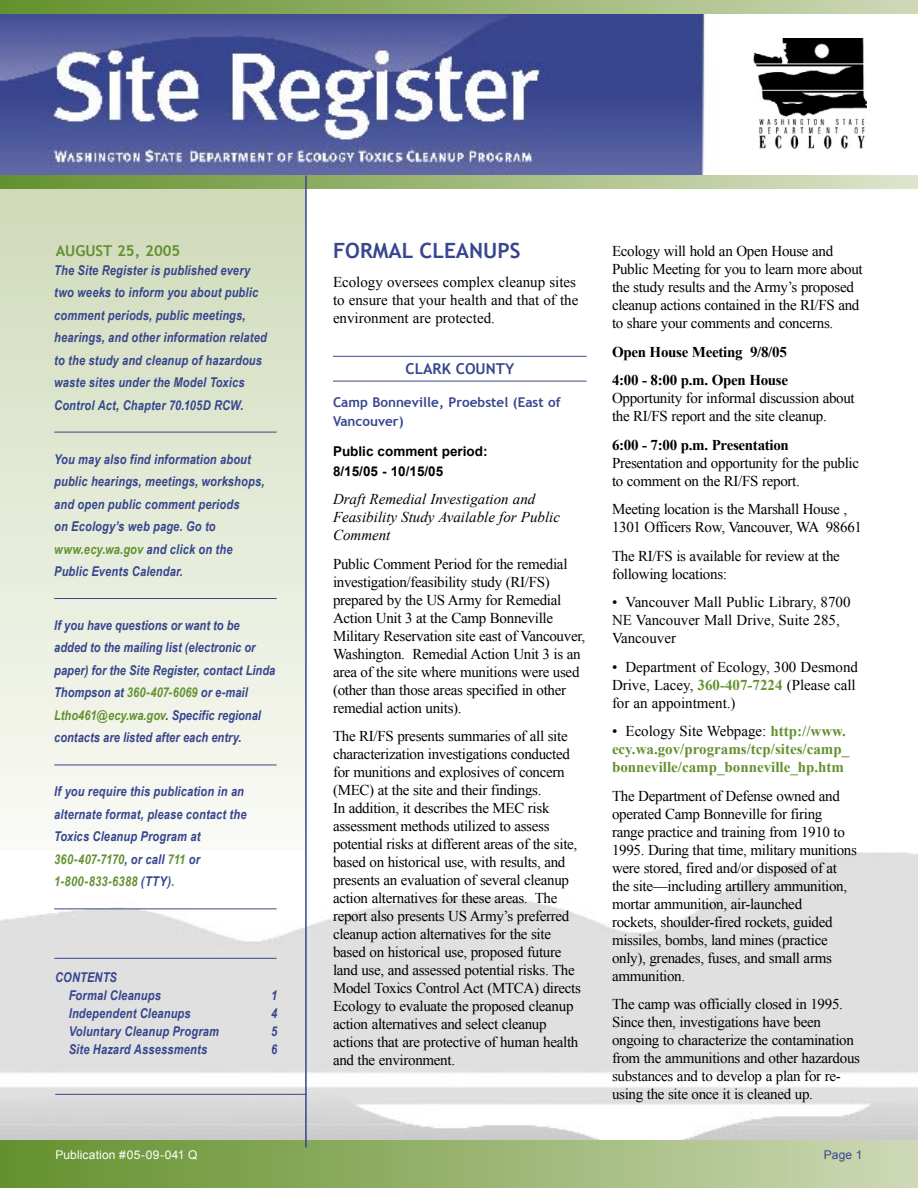
<style>
.page{position:relative;width:918px;height:1188px;background:#fff}
.page>*{position:absolute;margin:0;border:0;box-sizing:border-box;transform-origin:0 0}
.HEADERS{font:700 21px "Trebuchet MS";color:#37468e}
.Body_Copy{font:15px/18px "Times New Roman";letter-spacing:-.02em;color:#000}
.Bullets{font:15px/18px "Times New Roman";color:#000}
.Bullets-2{font:700 15px/18px "Times New Roman";color:#639130}
.Body_Copy-2{font:15px/18px "Times New Roman";color:#000}
.t1{font:italic 15px/18px "Times New Roman";color:#000}
.Body_Copy-3{font:700 15px "Times New Roman";letter-spacing:-.02em;color:#000}
.Publication_DATE{font:700 15px "Trebuchet MS";color:#639130}
.County_Subhead{font:700 15px "Trebuchet MS";color:#37468e}
.TEST_SIDE_BAR_LEAD{font:italic 700 13.5px/22.5px "Arial Narrow";letter-spacing:.01em;color:#37468e}
.County_Name_Add_BLUE{font:700 13.5px/19.5px "Trebuchet MS";color:#37468e}
.Public_Comment{font:700 13.5px/19.5px "Arial";color:#000}
.PUB___Pg__s{font:12px "Arial";letter-spacing:.01em;color:#fff}
.PUB___Pg__s-2{font:12px "Arial";color:#37468e}
.s1{color:#639130}
.s2{font-weight:700}
.s3{font-weight:700;color:#639130}
.s4{font-weight:400;color:#000}
</style>
<div class="page">
<img style="left:0;top:14px;width:918px;height:162px">
<svg style="left:0;top:189px;width:305px;height:642px;background:#e3e9d6"></svg>
<img style="left:0;top:852px;width:918px;height:289px">
<div style="left:0;top:1141px;width:918px;height:47px;background:linear-gradient(to right,#62902c,#cdd8b5)"></div>
<svg style="left:0;top:176px;width:918px;height:13px;background:#9fb97a"></svg>
<svg style="left:0;top:0;width:918px;height:14px;background:#97b370"></svg>
<img style="left:754px;top:39px;width:112px;height:110px">
<hr style="left:305px;top:176px;width:2px;height:972px;background:#37468e">
<hr style="left:333px;top:356px;width:254px;height:1px;background:#37468e">
<hr style="left:333px;top:381px;width:254px;height:1px;background:#37468e">
<hr style="left:55px;top:1094px;width:251px;height:1px;background:#37468e">
<hr style="left:54px;top:432px;width:223px;height:1px;background:#37468e">
<hr style="left:54px;top:598px;width:223px;height:1px;background:#37468e">
<hr style="left:54px;top:765px;width:223px;height:1px;background:#37468e">
<hr style="left:54px;top:909px;width:223px;height:1px;background:#37468e">
<hr style="left:54px;top:958px;width:223px;height:1px;background:#37468e">
<p class="Publication_DATE" style="left:56px;top:241px;width:126px">AUGUST 25, 2005</p>
<p class="TEST_SIDE_BAR_LEAD" style="left:54px;top:258px;width:214px">The Site Register is published every two weeks to inform you about public comment periods, public meetings, hearings, and other information related to the study and cleanup of hazardous waste sites under the Model Toxics Control Act, Chapter 70.105D RCW.</p>
<p class="TEST_SIDE_BAR_LEAD" style="left:54px;top:447px;width:212px">You may also find information about public hearings, meetings, workshops, and open public comment periods<br>on Ecology’s web page. Go to <span class="s1">www.ecy.wa.gov</span> and click on the<br>Public Events Calendar.</p>
<p class="TEST_SIDE_BAR_LEAD" style="left:54px;top:613px;width:223px">If you have questions or want to be added to the mailing list (electronic or paper) for the Site Register, contact Linda Thompson at <span class="s1">360-407-6069</span> or e-mail <span class="s1">Ltho461@ecy.wa.gov</span>. Specific regional contacts are listed after each entry.</p>
<p class="TEST_SIDE_BAR_LEAD" style="left:54px;top:780px;width:194px">If you require this publication in an alternate format, please contact the<br>Toxics Cleanup Program at<br><span class="s1">360-407-7170</span>, or call <span class="s1">711</span> or<br><span class="s1">1-800-833-6388</span> (TTY)<span class="s1">.</span></p>
<p class="TEST_SIDE_BAR_LEAD" style="left:69px;top:967px;width:94px;line-height:18px;text-indent:-14px">CONTENTS<br>Formal Cleanups</p>
<p class="TEST_SIDE_BAR_LEAD" style="left:271px;top:983px;width:8px">1</p>
<p class="TEST_SIDE_BAR_LEAD" style="left:69px;top:1001px;width:124px">Independent Cleanups</p>
<p class="TEST_SIDE_BAR_LEAD" style="left:271px;top:1001px;width:8px">4</p>
<p class="TEST_SIDE_BAR_LEAD" style="left:69px;top:1019px;width:152px">Voluntary Cleanup Program</p>
<p class="TEST_SIDE_BAR_LEAD" style="left:271px;top:1019px;width:8px">5</p>
<p class="TEST_SIDE_BAR_LEAD" style="left:69px;top:1037px;width:140px">Site Hazard Assessments</p>
<p class="TEST_SIDE_BAR_LEAD" style="left:271px;top:1037px;width:8px">6</p>
<p class="HEADERS" style="left:333px;top:238px;width:189px">FORMAL CLEANUPS</p>
<p class="Body_Copy-2" style="left:333px;top:273px;width:247px">Ecology oversees complex cleanup sites to ensure that your health and that of the environment are protected.</p>
<p class="County_Subhead" style="left:406px;top:359px;width:110px">CLARK COUNTY</p>
<p class="County_Name_Add_BLUE" style="left:333px;top:392px;width:229px">Camp Bonneville, Proebstel (East of<br>Vancouver)</p>
<p class="Public_Comment" style="left:333px;top:442px;width:156px">Public comment period:<br>8/15/05 - 10/15/05</p>
<p class="t1" style="left:333px;top:490px;width:229px">Draft Remedial Investigation and<br>Feasibility Study Available for Public<br>Comment</p>
<p class="Body_Copy" style="left:333px;top:554px;width:254px">Public Comment Period for the remedial investigation/feasibility study (RI/FS) prepared by the US Army for Remedial Action Unit 3 at the Camp Bonneville Military Reservation site east of Vancouver, Washington. Remedial Action Unit 3 is an area of the site where munitions were used (other than those areas specified in other remedial action units).</p>
<p class="Body_Copy" style="left:333px;top:727px;width:249px">The RI/FS presents summaries of all site characterization investigations conducted for munitions and explosives of concern (MEC) at the site and their findings.<br>In addition, it describes the MEC risk assessment methods utilized to assess potential risks at different areas of the site, based on historical use, with results, and presents an evaluation of several cleanup action alternatives for these areas. The report also presents US Army’s preferred cleanup action alternatives for the site based on historical use, proposed future land use, and assessed potential risks. The Model Toxics Control Act (MTCA) directs Ecology to evaluate the proposed cleanup action alternatives and select cleanup actions that are protective of human health and the environment.</p>
<p class="Body_Copy" style="left:612px;top:242px;width:252px">Ecology will hold an Open House and Public Meeting for you to learn more about the study results and the Army’s proposed cleanup actions contained in the RI/FS and to share your comments and concerns.</p>
<p class="Body_Copy-3" style="left:612px;top:342px;width:176px">Open House Meeting 9/8/05</p>
<p class="Body_Copy" style="left:612px;top:371px;width:244px"><span class="s2">4:00 - 8:00 p.m. Open House<br></span>Opportunity for informal discussion about the RI/FS report and the site cleanup.</p>
<p class="Body_Copy" style="left:612px;top:436px;width:249px"><span class="s2">6:00 - 7:00 p.m. Presentation<br></span>Presentation and opportunity for the public to comment on the RI/FS report.</p>
<p class="Body_Copy" style="left:612px;top:500px;width:252px">Meeting location is the Marshall House ,<br>1301 Officers Row, Vancouver, WA 98661</p>
<p class="Body_Copy" style="left:612px;top:547px;width:229px">The RI/FS is available for review at the following locations:</p>
<p class="Bullets" style="left:612px;top:593px;width:240px">• Vancouver Mall Public Library, 8700<br>NE Vancouver Mall Drive, Suite 285,<br>Vancouver</p>
<p class="Bullets" style="left:612px;top:658px;width:248px">• Department of Ecology, 300 Desmond<br>Drive, Lacey, <span class="s3">360-407-7224</span> (Please call for an appointment.)</p>
<p class="Bullets-2" style="left:612px;top:722px;width:239px"><span class="s4">• Ecology Site Webpage:</span> http://www. ecy.wa.gov/programs/tcp/sites/camp_ bonneville/camp_bonneville_hp.htm</p>
<p class="Body_Copy" style="left:612px;top:787px;width:247px">The Department of Defense owned and operated Camp Bonneville for firing range practice and training from 1910 to 1995. During that time, military munitions were stored, fired and/or disposed of at the site—including artillery ammunition, mortar ammunition, air-launched<br>rockets, shoulder-fired rockets, guided missiles, bombs, land mines (practice only), grenades, fuses, and small arms ammunition.</p>
<p class="Body_Copy" style="left:612px;top:995px;width:250px">The camp was officially closed in 1995.<br>Since then, investigations have been ongoing to characterize the contamination from the ammunitions and other hazardous substances and to develop a plan for re&shy;using the site once it is cleaned up.</p>
<p class="PUB___Pg__s" style="left:56px;top:1147px;width:144px">Publication #05-09-041 Q</p>
<p class="PUB___Pg__s-2" style="left:824px;top:1147px;width:40px">Page 1</p>
</div>
